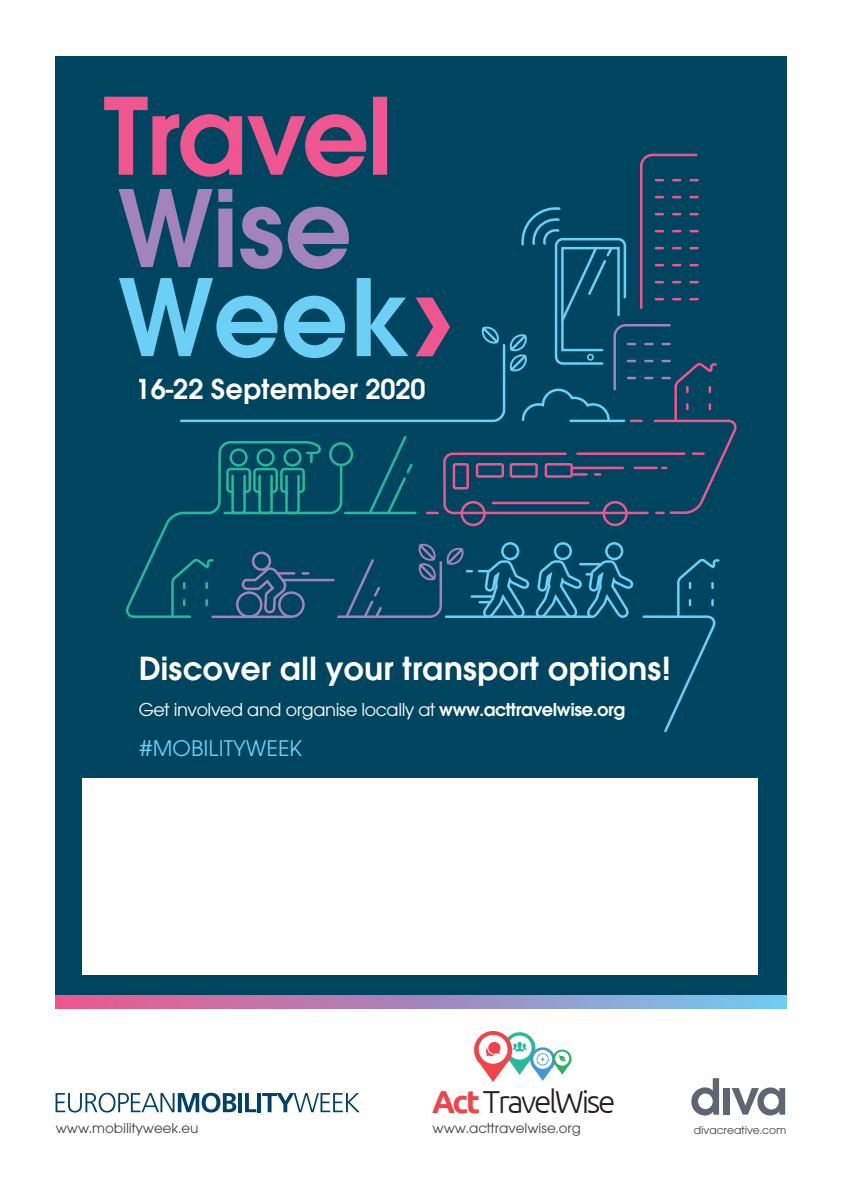
<style>
.page{position:relative;width:842px;height:1191px;background:#fff}
.page>*{position:absolute;margin:0;border:0;box-sizing:border-box;transform-origin:0 0}
.t1{font:600 105.5px "Avant Garde";letter-spacing:-.02em;color:#ef558e}
.t2{font:600 105.5px "Avant Garde";color:#a283bc}
.t3{font:600 105.5px "Avant Garde";color:#6ccff6}
.t4{font:600 35px "Avant Gard EF";color:#fff}
.t5{font:300 31.8px "Ubuntu";letter-spacing:-.075em;color:#231f20}
.t6{font:600 30.1px "Avant Gard EF";color:#fff}
.t7{font:23.7px "Avant Gard EF";color:#6ccff6}
.t8{font:19.5px "Avant Gard EF";letter-spacing:-.02em;color:#fff}
.t9{font:15px "Avant Gard EF";color:#414042}
.t10{font:12px "Avant Gard EF";color:#414042}
.s1{font-weight:600}
.s2{font-weight:700;color:#ef4449}
</style>
<div class="page">
<div style="left:55px;top:56px;width:731px;height:943px;background:#00455f"></div>
<svg style="left:55px;top:995px;width:731px;height:13px;background:#aa8bbd"></svg>
<div style="left:82px;top:778px;width:675px;height:196px;background:#fff"></div>
<svg style="left:474px;top:1031px;width:98px;height:51px"></svg>
<svg style="left:56px;top:1092px;width:180px;height:20px"></svg>
<hr style="left:238px;top:1093px;width:4px;height:19px;background:#004266">
<svg style="left:245px;top:1093px;width:11px;height:19px"></svg>
<hr style="left:257px;top:1093px;width:4px;height:19px;background:#004266">
<svg style="left:262px;top:1093px;width:98px;height:19px"></svg>
<svg style="left:691px;top:1078px;width:28px;height:37px"></svg>
<div style="left:723px;top:1088px;width:7px;height:26px;background:#5d6773"></div>
<svg style="left:732px;top:1087px;width:53px;height:28px"></svg>
<svg style="left:126px;top:153px;width:611px;height:580px"></svg>
<h1 class="t1" style="left:104px;top:66px;width:291px">Travel</h1>
<h1 class="t2" style="left:118px;top:158px;width:236px">Wise</h1>
<h1 class="t3" style="left:118px;top:247px;width:293px">Week</h1>
<h3 class="t6" style="left:136px;top:372px;width:292px">16-22 September 2020</h3>
<h2 class="t4" style="left:139px;top:648px;width:534px">Discover all your transport options!</h2>
<p class="t8" style="left:139px;top:698px;width:488px">Get involved and organise locally at <span class="s1">www.acttravelwise.org</span></p>
<p class="t7" style="left:139px;top:734px;width:165px">#MOBILITYWEEK</p>
<h3 class="t5" style="left:432px;top:1082px;width:185px"><span class="s2">Act</span> TravelWise</h3>
<p class="t9" style="left:56px;top:1119px;width:144px">www.mobilityweek.eu</p>
<p class="t9" style="left:432px;top:1119px;width:150px">www.acttravelwise.org</p>
<p class="t10" style="left:694px;top:1123px;width:94px">divacreative.com</p>
</div>
